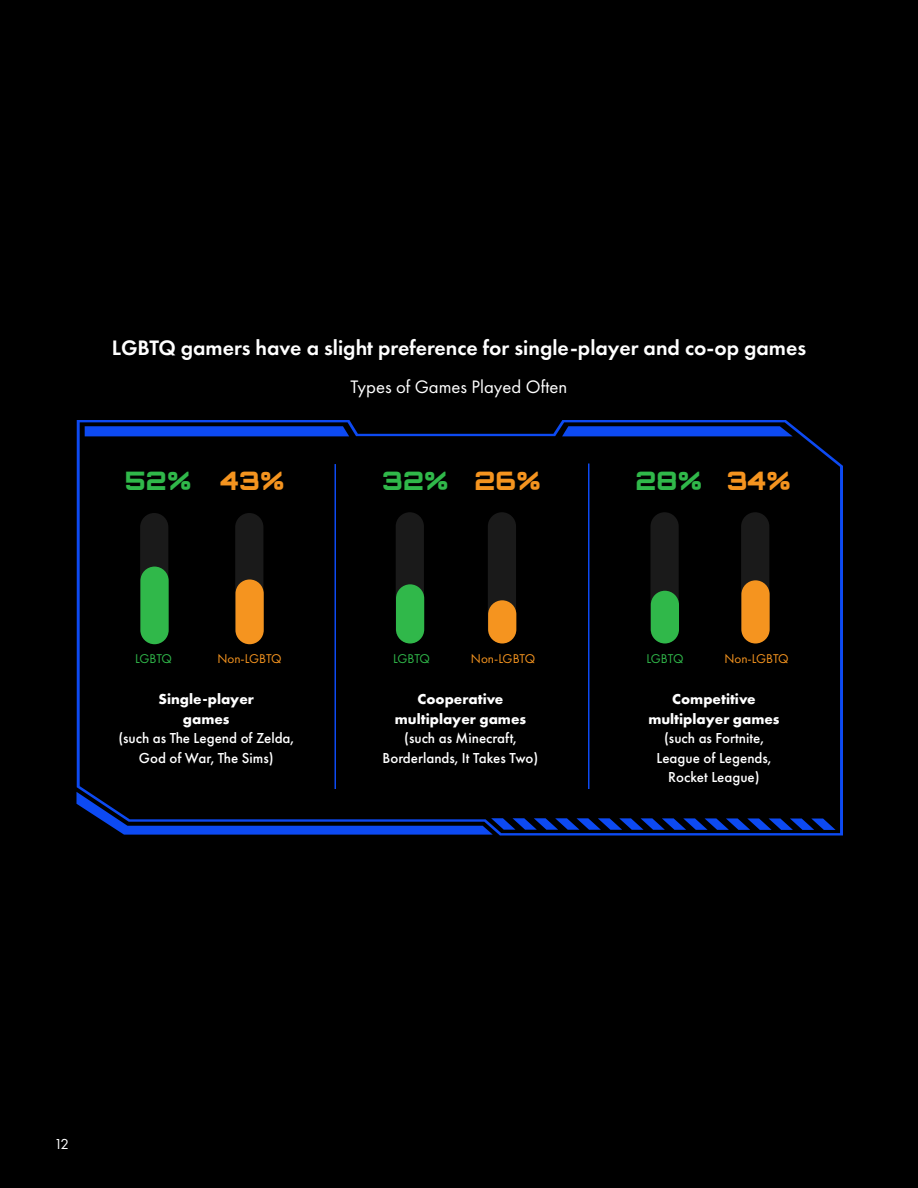
<style>
.page{position:relative;width:918px;height:1188px;background:#000}
.page>*{position:absolute;margin:0;border:0;box-sizing:border-box;transform-origin:0 0}
.t1{font:900 25.5px "Orbitron";color:#30b84a}
.t2{font:900 25.5px "Orbitron";color:#f5941f}
.t3{font:600 21.75px "Futura PT";color:#fff}
.t4{font:18.75px "Futura PT";color:#fff}
.t5{font:500 15px/19.5px "Futura PT";color:#fff;text-align:center}
.t6{font:700 15px/19.5px "Futura PT";color:#fff;text-align:center}
.t7{font:15px "Futura PT";color:#fff}
.t8{font:13.2px "Futura PT";color:#f5941f}
.t9{font:13.2px "Futura PT";letter-spacing:-.015em;color:#30b84a}
.s1{font-weight:700}
</style>
<div class="page">
<svg style="left:77px;top:420px;width:766px;height:416px"></svg>
<svg style="left:562px;top:426px;width:231px;height:10px;background:#0c45e1"></svg>
<svg style="left:85px;top:426px;width:264px;height:10px;background:#0c47e9"></svg>
<svg style="left:77px;top:792px;width:759px;height:43px"></svg>
<p class="t3" style="left:112px;top:334px;width:696px">LGBTQ gamers have a slight preference for single-player and co-op games</p>
<p class="t4" style="left:351px;top:376px;width:218px">Types of Games Played Often</p>
<p class="t1" style="left:125px;top:465px;width:68px">52%</p>
<p class="t2" style="left:221px;top:465px;width:66px">43%</p>
<p class="t1" style="left:382px;top:465px;width:68px">32%</p>
<p class="t2" style="left:474px;top:465px;width:68px">26%</p>
<p class="t1" style="left:635px;top:465px;width:69px">28%</p>
<p class="t2" style="left:727px;top:465px;width:66px">34%</p>
<p class="t9" style="left:135px;top:650px;width:38px">LGBTQ</p>
<p class="t8" style="left:217px;top:650px;width:66px">Non-LGBTQ</p>
<p class="t9" style="left:393px;top:650px;width:38px">LGBTQ</p>
<p class="t8" style="left:471px;top:650px;width:66px">Non-LGBTQ</p>
<p class="t9" style="left:647px;top:650px;width:38px">LGBTQ</p>
<p class="t8" style="left:724px;top:650px;width:66px">Non-LGBTQ</p>
<p class="t5" style="left:118px;top:690px;width:177px"><span class="s1">Single-player<br>games<br></span>(such as The Legend of Zelda,<br>God of War, The Sims)</p>
<p class="t6" style="left:395px;top:689px;width:133px">Cooperative multiplayer games</p>
<p class="t5" style="left:383px;top:729px;width:157px">(such as Minecraft,<br>Borderlands, It Takes Two)</p>
<p class="t6" style="left:648px;top:689px;width:133px">Competitive multiplayer games</p>
<p class="t5" style="left:657px;top:729px;width:116px">(such as Fortnite,<br>League of Legends,<br>Rocket League)</p>
<p class="t7" style="left:54px;top:1135px;width:17px">12</p>
</div>
